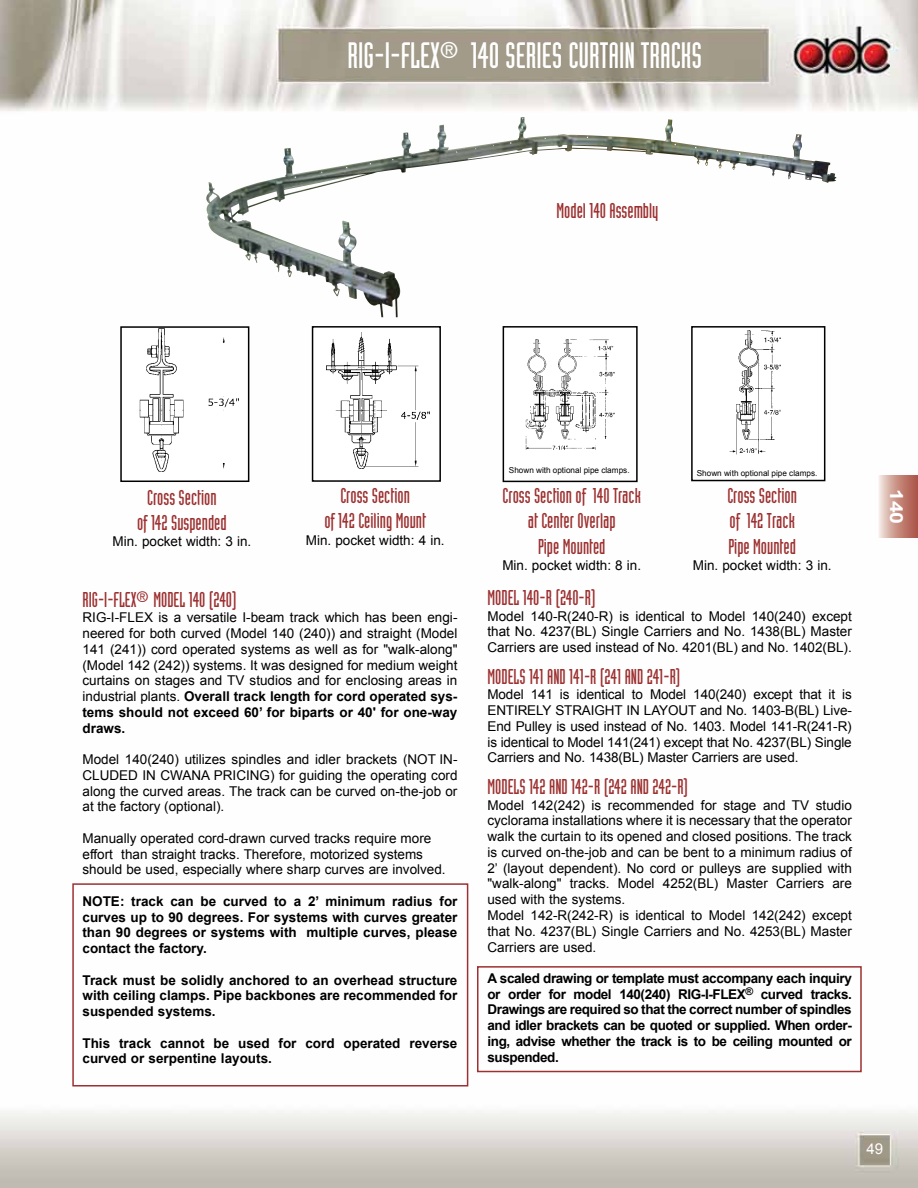
<style>
.page{position:relative;width:918px;height:1188px;background:#fff}
.page>*{position:absolute;margin:0;border:0;box-sizing:border-box;transform-origin:0 0}
.t1{font:36px "Industria Solid";color:#fff}
.t2{font:21px/25.2px "Industria Solid";color:#9d3030;text-align:center}
.t3{font:700 18px "Arial";color:#fff;scale:1.18 1}
.t4{font:15px "Arial";color:#fff}
.t5{font:13.5px/15.8px "Arial";color:#000;text-align:justify}
.t6{font:700 13.5px/15.8px "Arial";color:#000;text-align:justify}
.t7{font:8.25px "Arial";color:#000}
.s1{font-weight:700}
</style>
<div class="page">
<img style="left:0;top:0;width:918px;height:1188px">
<svg style="left:877px;top:476px;width:41px;height:62px;background:#cc988d"></svg>
<img style="left:206px;top:117px;width:315px;height:160px">
<div style="left:503px;top:327px;width:134px;height:154px;background:#fff"></div>
<img style="left:525px;top:339px;width:90px;height:111px">
<div style="left:503px;top:326px;width:135px;height:156px;border:2px solid #000"></div>
<div style="left:692px;top:327px;width:133px;height:154px;background:#fff"></div>
<img style="left:729px;top:330px;width:52px;height:125px">
<div style="left:691px;top:326px;width:134px;height:155px;border:2px solid #000"></div>
<div style="left:121px;top:327px;width:128px;height:154px;background:#fff"></div>
<img style="left:139px;top:329px;width:100px;height:143px">
<div style="left:120px;top:326px;width:129px;height:156px;border:2px solid #000"></div>
<div style="left:313px;top:327px;width:127px;height:154px;background:#fff"></div>
<img style="left:326px;top:333px;width:103px;height:135px">
<div style="left:312px;top:326px;width:129px;height:156px;border:2px solid #000"></div>
<div style="left:72px;top:883px;width:396px;height:204px;border:2px solid #9d3030"></div>
<div style="left:477px;top:966px;width:385px;height:106px;border:2px solid #9d3030"></div>
<h1 class="t1" style="left:347px;top:36px;width:356px">RIG-I-FLEX<sup>®</sup> 140 SERIES CURTAIN TRACKS</h1>
<h2 class="t2" style="left:556px;top:197px;width:104px">Model 140 Assembly</h2>
<h2 class="t2" style="left:137px;top:485px;width:91px">Cross Section<br>of 142 Suspended</h2>
<p class="t5" style="left:113px;top:534px;width:140px">Min. pocket width: 3 in.</p>
<h2 class="t2" style="left:324px;top:483px;width:103px">Cross Section<br>of 142 Ceiling Mount</h2>
<p class="t5" style="left:306px;top:532px;width:140px">Min. pocket width: 4 in.</p>
<h2 class="t2" style="left:82px;top:586px;width:156px">RIG-I-FLEX<sup>®</sup> MODEL 140 (240)</h2>
<p class="t5" style="left:82px;top:610px;width:377px">RIG-I-FLEX is a versatile I-beam track which has been engi&shy;neered for both curved (Model 140 (240)) and straight (Model 141 (241)) cord operated systems as well as for "walk-along" (Model 142 (242)) systems. It was designed for medium weight curtains on stages and TV studios and for enclosing areas in industrial plants. <span class="s1">Overall track length for cord operated sys&shy;tems should not exceed 60’ for biparts or 40' for one-way draws.</span></p>
<p class="t5" style="left:82px;top:752px;width:353px">Model 140(240) utilizes spindles and idler brackets (Notin</p>
<p class="t5" style="left:82px;top:752px;width:377px;text-indent:371px">- cluded in CWANA pri cing) for guiding the operating cord along the curved areas. The track can be curved on-the-job or at the factory (optional).</p>
<p class="t5" style="left:82px;top:830px;width:365px;text-align:left">Manually operated cord-drawn curved tracks require more effort than straight tracks. Therefore, motorized systems should be used, especially where sharp curves are involved.</p>
<p class="t6" style="left:82px;top:894px;width:377px">NOTE: track can be curved to a 2’ minimum radius for curves up to 90 degrees. For systems with curves greater than 90 degrees or systems with multiple curves, please contact the factory.</p>
<p class="t6" style="left:82px;top:972px;width:377px">Track must be solidly anchored to an overhead structure with ceiling clamps. Pipe backbones are recommended for suspended systems.</p>
<p class="t6" style="left:82px;top:1035px;width:376px">This track cannot be used for cord operated reverse curved or serpentine layouts.</p>
<p class="t7" style="left:509px;top:465px;width:122px">Shown with optional pipe clamps.</p>
<p class="t7" style="left:697px;top:468px;width:122px">Shown with optional pipe clamps.</p>
<h2 class="t2" style="left:503px;top:483px;width:140px">Cross Section of 140 Track at Center Overlap<br>Pipe Mounted</h2>
<p class="t5" style="left:502px;top:557px;width:140px">Min. pocket width: 8 in.</p>
<h2 class="t2" style="left:727px;top:483px;width:71px;text-align:justify">Cross Section of 142 Track Pipe Mounted</h2>
<p class="t5" style="left:693px;top:557px;width:140px">Min. pocket width: 3 in.</p>
<h2 class="t2" style="left:487px;top:585px;width:110px">MODEL 140-R (240-R)</h2>
<p class="t5" style="left:487px;top:608px;width:366px">Model 140-R(240-R) is identical to Model 140(240) except that No. 4237(BL) Single Carriers and No. 1438(BL) Master Carriers are used instead of No. 4201(BL) and No. 1402(BL).</p>
<h2 class="t2" style="left:487px;top:664px;width:195px">MODELS 141 AND 141-R (241 AND 241-R)</h2>
<p class="t5" style="left:487px;top:687px;width:366px">Model 141 is identical to Model 140(240) except that it is ENTIRELY STRAIGHT IN LAYOUT and No. 1403-B(BL) Live-End Pulley is used instead of No. 1403. Model 141-R(241-R) is identical to Model 141(241) except that No. 4237(BL) Single Carriers and No. 1438(BL) Master Carriers are used.</p>
<h2 class="t2" style="left:487px;top:774px;width:202px">MODELS 142 AND 142-R (242 AND 242-R)</h2>
<p class="t5" style="left:487px;top:797px;width:366px;text-align:left">Model 142(242) is recommended for stage and TV studio cyclorama installations where it is necessary that the operator walk the curtain to its opened and closed positions. The track is curved on-the-job and can be bent to a minimum radius of 2’ (layout dependent). No cord or pulleys are supplied with "walk-along" tracks. Model 4252(BL) Master Carriers are used with the systems.<br>Model 142-R(242-R) is identical to Model 142(242) except that No. 4237(BL) Single Carriers and No. 4253(BL) Master Carriers are used.</p>
<p class="t6" style="left:487px;top:971px;width:366px">A scaled drawing or template must accompany each inquiry or order for model 140(240) RIG-I-FLEX<sup>®</sup> curved tracks.<br>Drawings are required so that the correct number of spindles and idler brackets can be quoted or supplied. When order&shy;ing, advise whether the track is to be ceiling mounted or suspended.</p>
<h3 class="t3" style="left:908px;top:489px;width:32px;rotate:90deg">140</h3>
<p class="t4" style="left:866px;top:1139px;width:18px">49</p>
</div>
